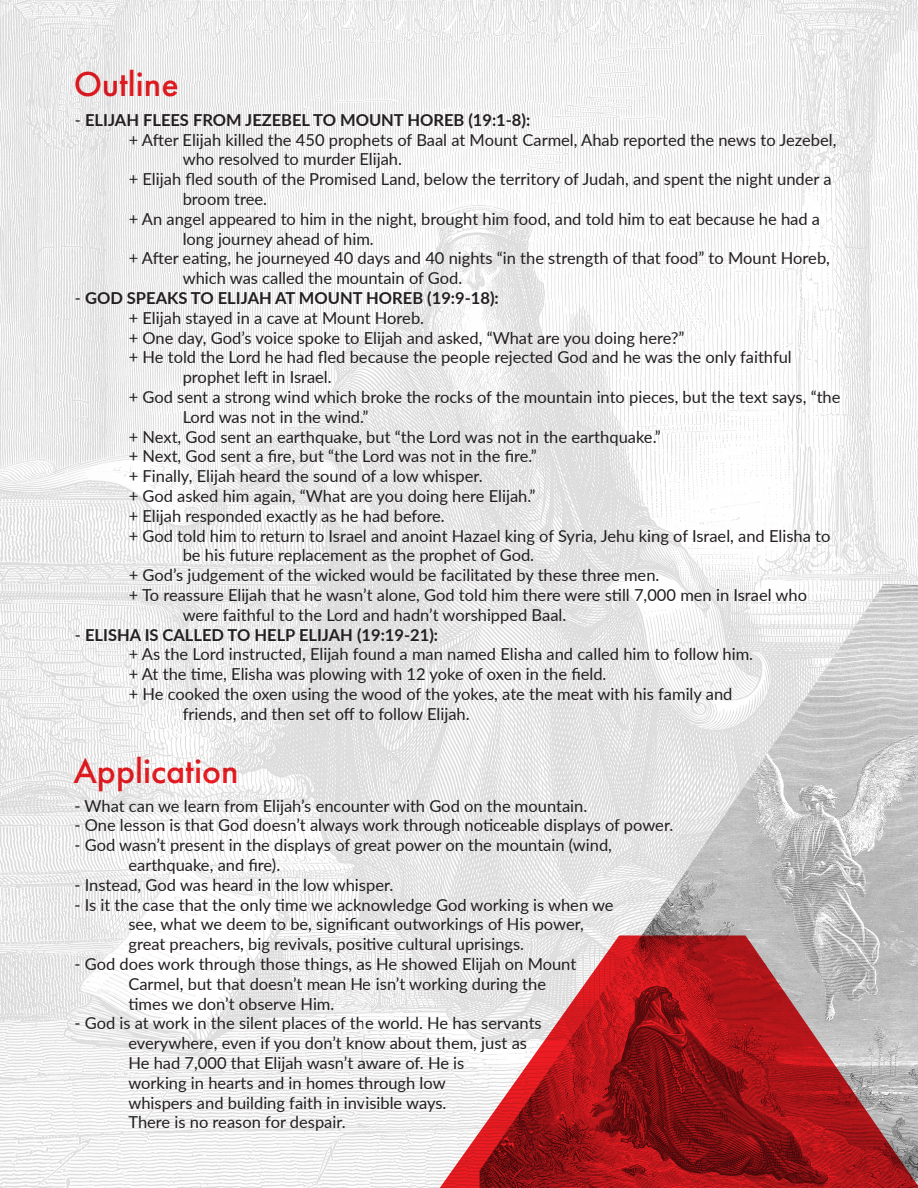
<style>
.page{position:relative;width:918px;height:1188px;background:#fff}
.page>*{position:absolute;margin:0;border:0;box-sizing:border-box;transform-origin:0 0}
.t1{font:500 36px "Futura PT";color:#ee1d23}
.t2{font:16.5px/19.8px "Lato";color:#231f20}
.t3{font:700 16.5px "Lato";color:#231f20}
.s1{font-weight:400}
</style>
<div class="page">
<img style="left:0;top:0;width:918px;height:1188px">
<img style="left:480px;top:584px;width:438px;height:351px">
<svg style="left:363px;top:935px;width:555px;height:253px"></svg>
<h1 class="t1" style="left:73px;top:62px;width:107px">Outline</h1>
<p class="t3" style="left:75px;top:108px;width:457px"><span class="s1">-</span> ELIJAH FLEES FROM JEZEBEL TO MOUNT HOREB (19:1-8):</p>
<p class="t2" style="left:129px;top:129px;width:709px">+ After Elijah killed the 450 prophets of Baal at Mount Carmel, Ahab reported the news to Jezebel,</p>
<p class="t2" style="left:183px;top:149px;width:221px">who resolved to murder Elijah.</p>
<p class="t2" style="left:129px;top:169px;width:704px">+ Elijah fled south of the Promised Land, below the territory of Judah, and spent the night under a</p>
<p class="t2" style="left:183px;top:188px;width:86px">broom tree.</p>
<p class="t2" style="left:129px;top:208px;width:693px">+ An angel appeared to him in the night, brought him food, and told him to eat because he had a</p>
<p class="t2" style="left:183px;top:228px;width:193px">long journey ahead of him.</p>
<p class="t2" style="left:129px;top:248px;width:703px">+ After eating, he journeyed 40 days and 40 nights “in the strength of that food” to Mount Horeb,</p>
<p class="t2" style="left:183px;top:268px;width:281px">which was called the mountain of God.</p>
<p class="t3" style="left:75px;top:286px;width:426px"><span class="s1">-</span> GOD SPEAKS TO ELIJAH AT MOUNT HOREB (19:9-18):</p>
<p class="t2" style="left:129px;top:307px;width:297px">+ Elijah stayed in a cave at Mount Horeb.</p>
<p class="t2" style="left:129px;top:327px;width:557px">+ One day, God’s voice spoke to Elijah and asked, “What are you doing here?”</p>
<p class="t2" style="left:129px;top:347px;width:665px">+ He told the Lord he had fled because the people rejected God and he was the only faithful</p>
<p class="t2" style="left:183px;top:367px;width:151px">prophet left in Israel.</p>
<p class="t2" style="left:129px;top:386px;width:713px">+ God sent a strong wind which broke the rocks of the mountain into pieces, but the text says, “the</p>
<p class="t2" style="left:183px;top:406px;width:187px">Lord was not in the wind.”</p>
<p class="t2" style="left:129px;top:426px;width:534px">+ Next, God sent an earthquake, but “the Lord was not in the earthquake.”</p>
<p class="t2" style="left:129px;top:446px;width:409px">+ Next, God sent a fire, but “the Lord was not in the fire.”</p>
<p class="t2" style="left:129px;top:466px;width:356px">+ Finally, Elijah heard the sound of a low whisper.</p>
<p class="t2" style="left:129px;top:485px;width:408px">+ God asked him again, “What are you doing here Elijah.”</p>
<p class="t2" style="left:129px;top:505px;width:318px">+ Elijah responded exactly as he had before.</p>
<p class="t2" style="left:129px;top:525px;width:703px">+ God told him to return to Israel and anoint Hazael king of Syria, Jehu king of Israel, and Elisha to</p>
<p class="t2" style="left:183px;top:545px;width:353px">be his future replacement as the prophet of God.</p>
<p class="t2" style="left:129px;top:565px;width:532px">+ God’s judgement of the wicked would be facilitated by these three men.</p>
<p class="t2" style="left:129px;top:584px;width:680px">+ To reassure Elijah that he wasn’t alone, God told him there were still 7,000 men in Israel who</p>
<p class="t2" style="left:183px;top:604px;width:385px">were faithful to the Lord and hadn’t worshipped Baal.</p>
<p class="t3" style="left:75px;top:622px;width:365px"><span class="s1">-</span> ELISHA IS CALLED TO HELP ELIJAH (19:19-21):</p>
<p class="t2" style="left:129px;top:644px;width:626px">+ As the Lord instructed, Elijah found a man named Elisha and called him to follow him.</p>
<p class="t2" style="left:129px;top:664px;width:479px">+ At the time, Elisha was plowing with 12 yoke of oxen in the field.</p>
<p class="t2" style="left:129px;top:683px;width:605px">+ He cooked the oxen using the wood of the yokes, ate the meat with his family and</p>
<p class="t2" style="left:183px;top:703px;width:288px">friends, and then set off to follow Elijah.</p>
<h1 class="t1" style="left:73px;top:749px;width:167px">Application</h1>
<p class="t2" style="left:74px;top:795px;width:514px">- What can we learn from Elijah’s encounter with God on the mountain.</p>
<p class="t2" style="left:74px;top:815px;width:600px">- One lesson is that God doesn’t always work through noticeable displays of power.</p>
<p class="t2" style="left:128px;top:835px;width:485px;text-indent:-54px">- God wasn’t present in the displays of great power on the mountain (wind, earthquake, and fire).</p>
<p class="t2" style="left:74px;top:874px;width:320px">- Instead, God was heard in the low whisper.</p>
<p class="t2" style="left:128px;top:894px;width:487px;text-indent:-54px">- Is it the case that the only time we acknowledge God working is when we see, what we deem to be, significant outworkings of His power, great preachers, big revivals, positive cultural uprisings.</p>
<p class="t2" style="left:128px;top:953px;width:449px;text-indent:-54px">- God does work through those things, as He showed Elijah on Mount<br>Carmel, but that doesn’t mean He isn’t working during the times we don’t observe Him.</p>
<p class="t2" style="left:128px;top:1013px;width:415px;text-indent:-54px">- God is at work in the silent places of the world. He has servants everywhere, even if you don’t know about them, just as He had 7,000 that Elijah wasn’t aware of. He is<br>working in hearts and in homes through low<br>whispers and building faith in invisible ways.<br>There is no reason for despair.</p>
</div>
